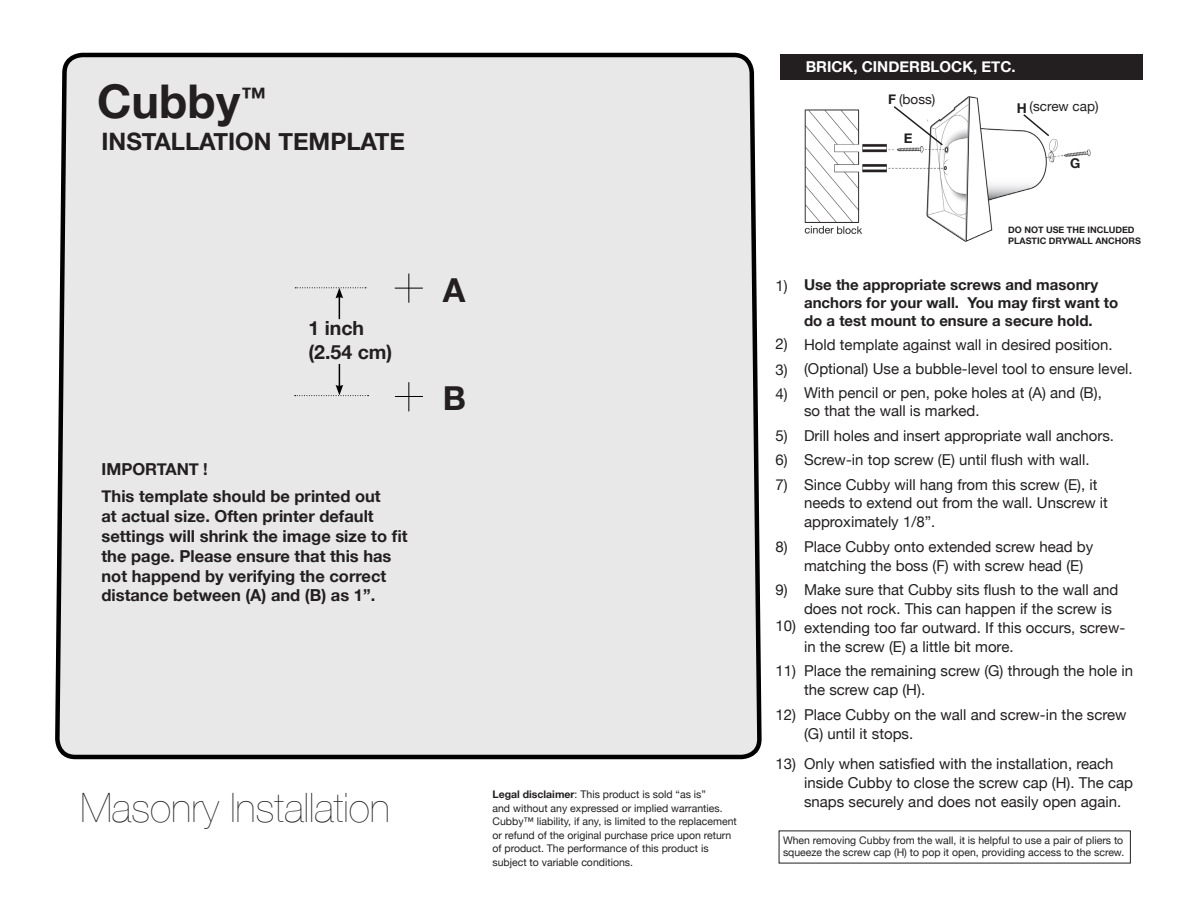
<style>
.page{position:relative;width:1188px;height:918px;background:#fff}
.page>*{position:absolute;margin:0;border:0;box-sizing:border-box;transform-origin:0 0}
.t1{font:700 46.5px "Helvetica Neue";color:#231f20}
.t2{font:200 40.5px "Helvetica Neue";color:#231f20}
.t3{font:700 33px "Helvetica Neue";color:#231f20}
.t4{font:700 25.5px "Helvetica Neue";color:#231f20}
.t5{font:700 24px "Helvetica Neue";color:#231f20}
.t6{font:700 19.5px "Helvetica Neue";color:#231f20}
.t7{font:700 16.5px/19.8px "Helvetica Neue";color:#231f20}
.t8{font:15px/18.8px "Helvetica Neue";color:#231f20}
.t9{font:700 15px/18px "Helvetica Neue";color:#231f20}
.t10{font:700 15px "Helvetica Neue";color:#fff}
.t11{font:13.5px "Helvetica Neue";color:#231f20}
.t12{font:700 13.5px "Helvetica Neue";color:#231f20}
.t13{font:10.5px/13.5px "Helvetica Neue";color:#231f20}
.t14{font:700 9px "Helvetica Neue";color:#231f20}
.s1{font-weight:700}
</style>
<div class="page">
<div style="left:780px;top:54px;width:363px;height:26px;background:#231f20"></div>
<img style="left:804px;top:96px;width:287px;height:146px">
<svg style="left:892px;top:105px;width:52px;height:42px"></svg>
<svg style="left:1022px;top:113px;width:29px;height:25px"></svg>
<div style="left:55px;top:52px;width:707px;height:708px;background:#e9e8e8"></div>
<svg style="left:395px;top:382px;width:28px;height:29px"></svg>
<svg style="left:395px;top:274px;width:28px;height:29px"></svg>
<svg style="left:295px;top:287px;width:71px;height:32px;background:#dfdede"></svg>
<svg style="left:295px;top:364px;width:74px;height:32px;background:#e0dfdf"></svg>
<p class="t1" style="left:97px;top:60px;width:144px">Cubby</p>
<p class="t4" style="left:241px;top:73px;width:27px">™</p>
<p class="t5" style="left:102px;top:120px;width:305px">INSTALLATION TEMPLATE</p>
<p class="t6" style="left:309px;top:311px;width:57px">1 inch</p>
<p class="t6" style="left:309px;top:334px;width:85px">(2.54 cm)</p>
<p class="t7" style="left:102px;top:458px;width:108px">IMPORTANT !</p>
<p class="t7" style="left:102px;top:486px;width:308px">This template should be printed out<br>at actual size. Often printer default settings will shrink the image size to fit the page. Please ensure that this has not happend by verifying the correct distance between (A) and (B) as 1”.</p>
<p class="t3" style="left:443px;top:260px;width:24px">A</p>
<p class="t3" style="left:443px;top:368px;width:25px">B</p>
<p class="t2" style="left:80px;top:776px;width:311px">Masonry Installation</p>
<p class="t13" style="left:492px;top:787px;width:246px"><span class="s1">Legal disclaimer</span>: This product is sold “as is”<br>and without any expressed or implied warranties.<br>Cubby™ liability, if any, is limited to the replacement or refund of the original purchase price upon return of product. The performance of this product is subject to variable conditions.</p>
<p class="t10" style="left:806px;top:53px;width:211px">BRICK, CINDERBLOCK, ETC.</p>
<p class="t11" style="left:888px;top:88px;width:49px"><span class="s1">F</span> (boss)</p>
<p class="t12" style="left:904px;top:126px;width:10px">E</p>
<p class="t11" style="left:1030px;top:95px;width:70px">(screw cap)</p>
<p class="t12" style="left:1017px;top:96px;width:12px">H</p>
<p class="t12" style="left:1070px;top:151px;width:12px">G</p>
<p class="t14" style="left:1008px;top:222px;width:128px">DO NOT USE THE INCLUDED</p>
<p class="t14" style="left:1008px;top:233px;width:134px">PLASTIC DRYWALL ANCHORS</p>
<p class="t8" style="left:776px;top:275px;width:14px">1)</p>
<p class="t8" style="left:776px;top:334px;width:14px">2)</p>
<p class="t8" style="left:776px;top:359px;width:14px">3)</p>
<p class="t8" style="left:776px;top:383px;width:14px">4)</p>
<p class="t8" style="left:776px;top:425px;width:14px">5)</p>
<p class="t8" style="left:776px;top:449px;width:14px">6)</p>
<p class="t8" style="left:776px;top:475px;width:14px">7)</p>
<p class="t8" style="left:776px;top:536px;width:14px">8)</p>
<p class="t8" style="left:776px;top:580px;width:14px">9)</p>
<p class="t8" style="left:776px;top:616px;width:22px">10)</p>
<p class="t8" style="left:776px;top:661px;width:22px">11)</p>
<p class="t8" style="left:776px;top:704px;width:22px">12)</p>
<p class="t8" style="left:776px;top:754px;width:22px">13)</p>
<p class="t9" style="left:804px;top:275px;width:316px">Use the appropriate screws and masonry anchors for your wall. You may first want to do a test mount to ensure a secure hold.</p>
<p class="t8" style="left:804px;top:334px;width:310px">Hold template against wall in desired position.</p>
<p class="t8" style="left:804px;top:358px;width:330px">(Optional) Use a bubble-level tool to ensure level.</p>
<p class="t8" style="left:804px;top:382px;width:299px">With pencil or pen, poke holes at (A) and (B),</p>
<p class="t8" style="left:804px;top:400px;width:177px">so that the wall is marked.</p>
<p class="t8" style="left:804px;top:425px;width:312px">Drill holes and insert appropriate wall anchors.</p>
<p class="t8" style="left:804px;top:449px;width:287px">Screw-in top screw (E) until flush with wall.</p>
<p class="t8" style="left:804px;top:474px;width:305px">Since Cubby will hang from this screw (E), it needs to extend out from the wall. Unscrew it approximately 1/8”.</p>
<p class="t8" style="left:804px;top:536px;width:291px">Place Cubby onto extended screw head by matching the boss (F) with screw head (E)</p>
<p class="t8" style="left:804px;top:580px;width:323px">Make sure that Cubby sits flush to the wall and does not rock. This can happen if the screw is extending too far outward. If this occurs, screw&shy;in the screw (E) a little bit more.</p>
<p class="t8" style="left:804px;top:661px;width:330px">Place the remaining screw (G) through the hole in the screw cap (H).</p>
<p class="t8" style="left:804px;top:704px;width:324px">Place Cubby on the wall and screw-in the screw (G) until it stops.</p>
<p class="t8" style="left:804px;top:754px;width:330px">Only when satisfied with the installation, reach inside Cubby to close the screw cap (H). The cap snaps securely and does not easily open again.</p>
<p class="t13" style="left:783px;top:833px;width:343px;line-height:12px">When removing Cubby from the wall, it is helpful to use a pair of pliers to squeeze the screw cap (H) to pop it open, providing access to the screw.</p>
</div>
